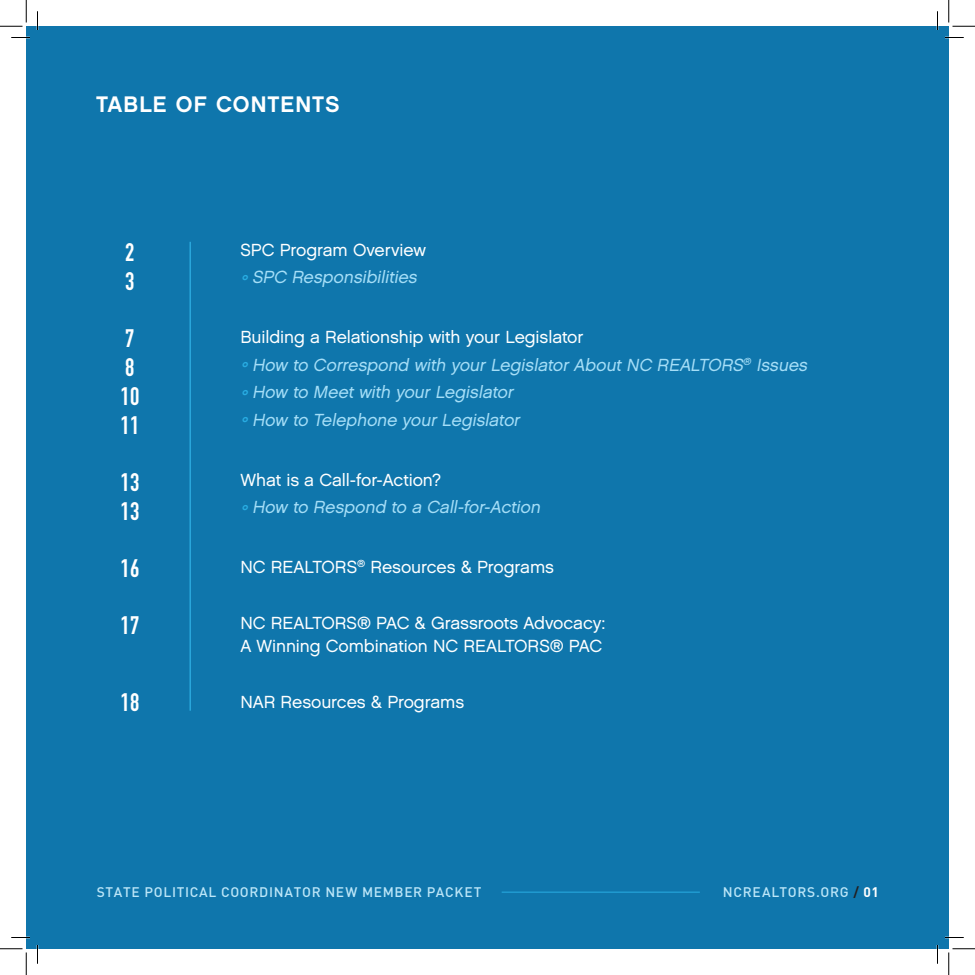
<style>
.page{position:relative;width:975px;height:975px;background:#fff}
.page>*{position:absolute;margin:0;border:0;box-sizing:border-box;transform-origin:0 0}
.t1{font:700 25px/28.8px "DIN Condensed";letter-spacing:.015em;color:#fff}
.t2{font:22.5px "Chalet New York Nineteen Sixty";letter-spacing:.04em;color:#fff}
.t3{font:italic 17.5px/27.5px "Chalet London Nineteen Sixty";color:#a5def7}
.t4{font:17.5px/22.5px "Chalet London Nineteen Sixty";letter-spacing:-.005em;color:#fff}
.t5{font:500 13.75px "DIN";letter-spacing:.05em;color:#bce6f8}
.s1{font-style:normal;color:#fff}
.s2{font-family:"Chalet New York Nineteen Sixty";color:#29ade3}
.s3{font-weight:700;color:#231f20}
.s4{font-weight:700;color:#fff}
</style>
<div class="page">
<div style="left:26px;top:26px;width:923px;height:923px;background:#0f76ac"></div>
<hr style="left:502px;top:892px;width:198px;height:1px;background:#29ade3">
<hr style="left:190px;top:242px;width:1px;height:469px;background:#2fb1e6">
<svg style="left:11px;top:37px;width:19px;height:1px"></svg>
<svg style="left:945px;top:37px;width:19px;height:1px"></svg>
<svg style="left:11px;top:937px;width:19px;height:1px"></svg>
<svg style="left:945px;top:937px;width:19px;height:1px"></svg>
<svg style="left:37px;top:11px;width:1px;height:19px"></svg>
<svg style="left:37px;top:945px;width:1px;height:19px"></svg>
<svg style="left:937px;top:11px;width:1px;height:19px"></svg>
<svg style="left:937px;top:945px;width:1px;height:19px"></svg>
<svg style="left:0;top:0;width:27px;height:27px"></svg>
<svg style="left:0;top:949px;width:27px;height:26px"></svg>
<svg style="left:949px;top:0;width:26px;height:27px"></svg>
<svg style="left:949px;top:949px;width:26px;height:26px"></svg>
<p class="t2" style="left:96px;top:90px;width:245px">TABLE OF CONTENTS</p>
<h1 class="t1" style="left:125px;top:238px;width:11px">2<br>3</h1>
<h1 class="t1" style="left:120px;top:324px;width:20px">7<br>8<br>10<br>11</h1>
<h1 class="t1" style="left:121px;top:468px;width:20px">13<br>13</h1>
<h1 class="t1" style="left:121px;top:554px;width:20px">16</h1>
<h1 class="t1" style="left:121px;top:610px;width:20px">17</h1>
<h1 class="t1" style="left:121px;top:688px;width:20px">18</h1>
<p class="t3" style="left:240px;top:236px;width:187px"><span class="s1">SPC Program Overview </span><span class="s2">°</span> SPC Responsibilities</p>
<p class="t3" style="left:240px;top:323px;width:572px"><span class="s1">Building a Relationship with your Legislator<br></span><span class="s2">°</span> How to Correspond with your Legislator About NC REALTORS<sup>®</sup> Issues <span class="s2">°</span> How to Meet with your Legislator<br><span class="s2">°</span> How to Telephone your Legislator</p>
<p class="t3" style="left:240px;top:466px;width:305px"><span class="s1">What is a Call-for-Action?<br></span><span class="s2">°</span> How to Respond to a Call-for-Action</p>
<p class="t4" style="left:240px;top:556px;width:315px">NC REALTORS<sup>®</sup> Resources &amp; Programs</p>
<p class="t4" style="left:240px;top:612px;width:366px">NC REALTORS® PAC &amp; Grassroots Advocacy:<br>A Winning Combination NC REALTORS® PAC</p>
<p class="t4" style="left:240px;top:691px;width:225px">NAR Resources &amp; Programs</p>
<p class="t5" style="left:97px;top:883px;width:386px">STATE POLITICAL COORDINATOR NEW MEMBER PACKET</p>
<p class="t5" style="left:723px;top:883px;width:158px">NCREALTORS.ORG <span class="s3">/</span> <span class="s4">01</span></p>
</div>
